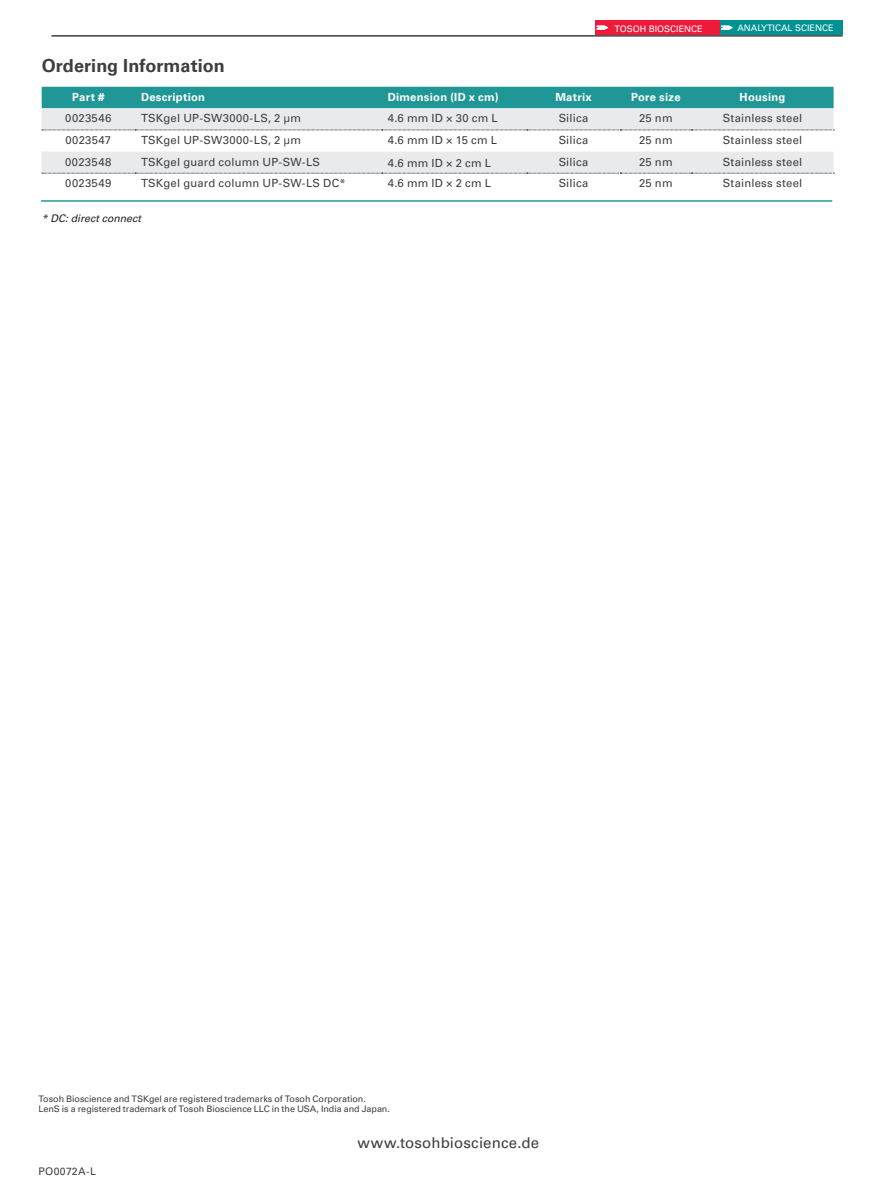
<style>
.page{position:relative;width:893px;height:1188px;background:#fff}
.page>*{position:absolute;margin:0;border:0;box-sizing:border-box;transform-origin:0 0}
.Main_Header_-_Conten{font:700 18px "Univers LT Pro 65";letter-spacing:.005em;color:#3e3e3f}
.Web_Address{font:15px "Univers LT Pro 55 Roman";letter-spacing:.01em;color:#3e3e3f}
.Specifications_Figur{font:11.25px "Univers LT Pro 55 Roman";letter-spacing:.02em;color:#3e3e3f}
._1st_Line_Tables{font:700 11.25px "Univers LT Pro 65";letter-spacing:.025em;color:#fff}
.t1{font:italic 10.5px "Univers LT Pro 55";color:#231f20}
.Version_No__-_Revisi{font:10.5px "Univers LT Pro 55 Roman";letter-spacing:.035em;color:#3e3e3f}
.Trademark_Paragraph{font:9px "Univers LT Pro 55 Roman";color:#3e3e3f}
.t2{font:9px "Univers LT Pro 55 Roman";color:#fff}
</style>
<div class="page">
<div style="left:719px;top:21px;width:124px;height:14px;background:#009292"></div>
<hr style="left:51px;top:35px;width:792px;height:2px;background:#3e3e3f">
<svg style="left:721px;top:26px;width:11px;height:3px"></svg>
<div style="left:595px;top:21px;width:124px;height:14px;background:#ed1a3a"></div>
<svg style="left:597px;top:26px;width:11px;height:3px"></svg>
<div style="left:42px;top:87px;width:792px;height:21px;background:#1f9796"></div>
<svg style="left:42px;top:108px;width:792px;height:65px;fill:#e9eaeb"></svg>
<svg style="left:42px;top:130px;width:792px;height:1px"></svg>
<svg style="left:42px;top:173px;width:792px;height:1px"></svg>
<hr style="left:41px;top:200px;width:791px;height:2px;background:#1f9796">
<p class="t2" style="left:615px;top:22px;width:90px">TOSOH BIOSCIENCE</p>
<p class="t2" style="left:737px;top:22px;width:98px">ANALYTICAL SCIENCE</p>
<p class="Main_Header_-_Conten" style="left:42px;top:53px;width:185px">Ordering Information</p>
<p class="_1st_Line_Tables" style="left:72px;top:89px;width:34px">Part #</p>
<p class="_1st_Line_Tables" style="left:141px;top:89px;width:66px">Description</p>
<p class="_1st_Line_Tables" style="left:388px;top:89px;width:112px">Dimension (ID x cm)</p>
<p class="_1st_Line_Tables" style="left:555px;top:89px;width:38px">Matrix</p>
<p class="_1st_Line_Tables" style="left:631px;top:89px;width:51px">Pore size</p>
<p class="_1st_Line_Tables" style="left:740px;top:89px;width:47px">Housing</p>
<p class="Specifications_Figur" style="left:65px;top:111px;width:48px">0023546</p>
<p class="Specifications_Figur" style="left:141px;top:111px;width:162px">TSKgel UP-SW3000-LS, 2 µm</p>
<p class="Specifications_Figur" style="left:388px;top:111px;width:112px">4.6 mm ID × 30 cm L</p>
<p class="Specifications_Figur" style="left:559px;top:111px;width:31px">Silica</p>
<p class="Specifications_Figur" style="left:639px;top:111px;width:35px">25 nm</p>
<p class="Specifications_Figur" style="left:723px;top:111px;width:81px">Stainless steel</p>
<p class="Specifications_Figur" style="left:66px;top:132px;width:47px">0023547</p>
<p class="Specifications_Figur" style="left:141px;top:132px;width:162px">TSKgel UP-SW3000-LS, 2 µm</p>
<p class="Specifications_Figur" style="left:388px;top:132px;width:111px">4.6 mm ID × 15 cm L</p>
<p class="Specifications_Figur" style="left:559px;top:132px;width:31px">Silica</p>
<p class="Specifications_Figur" style="left:639px;top:132px;width:35px">25 nm</p>
<p class="Specifications_Figur" style="left:723px;top:132px;width:81px">Stainless steel</p>
<p class="Specifications_Figur" style="left:65px;top:154px;width:48px">0023548</p>
<p class="Specifications_Figur" style="left:141px;top:154px;width:181px">TSKgel guard column UP-SW-LS</p>
<p class="Specifications_Figur" style="left:388px;top:155px;width:105px">4.6 mm ID × 2 cm L</p>
<p class="Specifications_Figur" style="left:559px;top:154px;width:31px">Silica</p>
<p class="Specifications_Figur" style="left:639px;top:154px;width:35px">25 nm</p>
<p class="Specifications_Figur" style="left:723px;top:154px;width:81px">Stainless steel</p>
<p class="Specifications_Figur" style="left:65px;top:176px;width:48px">0023549</p>
<p class="Specifications_Figur" style="left:141px;top:176px;width:206px">TSKgel guard column UP-SW-LS DC*</p>
<p class="Specifications_Figur" style="left:388px;top:176px;width:105px">4.6 mm ID × 2 cm L</p>
<p class="Specifications_Figur" style="left:559px;top:176px;width:31px">Silica</p>
<p class="Specifications_Figur" style="left:639px;top:176px;width:35px">25 nm</p>
<p class="Specifications_Figur" style="left:723px;top:176px;width:81px">Stainless steel</p>
<p class="t1" style="left:42px;top:211px;width:101px">* DC: direct connect</p>
<p class="Trademark_Paragraph" style="left:38px;top:1092px;width:329px">Tosoh Bioscience and TSKgel are registered trademarks of Tosoh Corporation.</p>
<p class="Trademark_Paragraph" style="left:38px;top:1103px;width:353px">LenS is a registered trademark of Tosoh Bioscience LLC in the USA, India and Japan.</p>
<p class="Web_Address" style="left:357px;top:1132px;width:183px">www.tosohbioscience.de</p>
<p class="Version_No__-_Revisi" style="left:38px;top:1164px;width:59px">PO0072A-L</p>
</div>
